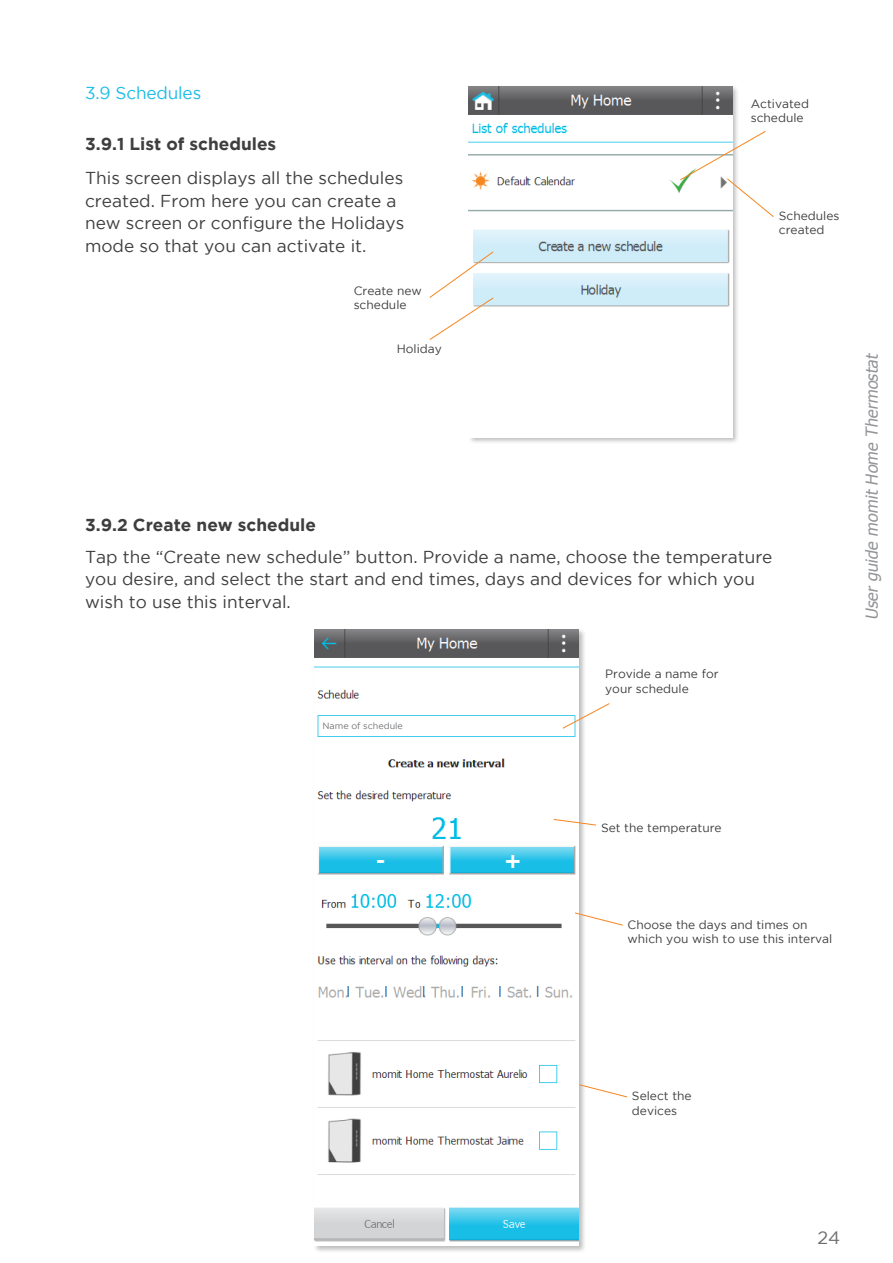
<style>
.page{position:relative;width:893px;height:1263px;background:#fff}
.page>*{position:absolute;margin:0;border:0;box-sizing:border-box;transform-origin:0 0}
.t1{font:18px "Gotham";color:#6c6d70}
.t2{font:17.25px/22.5px "Gotham";color:#3e3e3f}
.t3{font:700 17.25px "Gotham";color:#3e3e3f}
.t4{font:17.25px "Gotham";letter-spacing:-.01em;color:#1bbde7}
.t5{font:italic 16.5px "Tahoma";color:#939598}
.t6{font:12px/14.4px "Gotham";color:#3e3e3f}
.t7{font:9px "Gotham";color:#727477}
</style>
<div class="page">
<div style="left:313px;top:628px;width:273px;height:625px;background:#231f20;opacity:.3"></div>
<img style="left:314px;top:629px;width:265px;height:617px">
<div style="left:468px;top:85px;width:271px;height:359px;background:#231f20;opacity:.3"></div>
<img style="left:469px;top:86px;width:263px;height:351px">
<svg style="left:562px;top:702px;width:48px;height:27px"></svg>
<svg style="left:553px;top:818px;width:43px;height:8px"></svg>
<svg style="left:574px;top:912px;width:49px;height:14px"></svg>
<svg style="left:578px;top:1084px;width:50px;height:14px"></svg>
<svg style="left:679px;top:130px;width:95px;height:88px"></svg>
<svg style="left:429px;top:251px;width:65px;height:90px"></svg>
<div style="left:323px;top:720px;width:112px;height:13px;background:#fff"></div>
<p class="t4" style="left:85px;top:83px;width:118px">3.9 Schedules</p>
<p class="t3" style="left:85px;top:134px;width:193px">3.9.1 List of schedules</p>
<p class="t2" style="left:85px;top:166px;width:321px">This screen displays all the schedules created. From here you can create a new screen or configure the Holidays mode so that you can activate it.</p>
<p class="t6" style="left:354px;top:283px;width:70px">Create new schedule</p>
<p class="t6" style="left:397px;top:341px;width:47px">Holiday</p>
<p class="t3" style="left:85px;top:515px;width:232px">3.9.2 Create new schedule</p>
<p class="t6" style="left:751px;top:96px;width:60px">Activated schedule</p>
<p class="t6" style="left:779px;top:208px;width:62px">Schedules</p>
<p class="t6" style="left:779px;top:223px;width:47px">created</p>
<p class="t2" style="left:85px;top:545px;width:689px">Tap the “Create new schedule” button. Provide a name, choose the temperature you desire, and select the start and end times, days and devices for which you wish to use this interval.</p>
<p class="t7" style="left:323px;top:721px;width:82px">Name of schedule</p>
<p class="t6" style="left:605px;top:666px;width:115px">Provide a name for your schedule</p>
<p class="t5" style="left:861px;top:620px;width:270px;rotate:-90deg">User guide momit Home Thermostat</p>
<p class="t6" style="left:601px;top:820px;width:122px">Set the temperature</p>
<p class="t6" style="left:628px;top:917px;width:206px">Choose the days and times on which you wish to use this interval</p>
<p class="t6" style="left:632px;top:1089px;width:61px">Select the devices</p>
<p class="t1" style="left:817px;top:1228px;width:24px">24</p>
</div>
